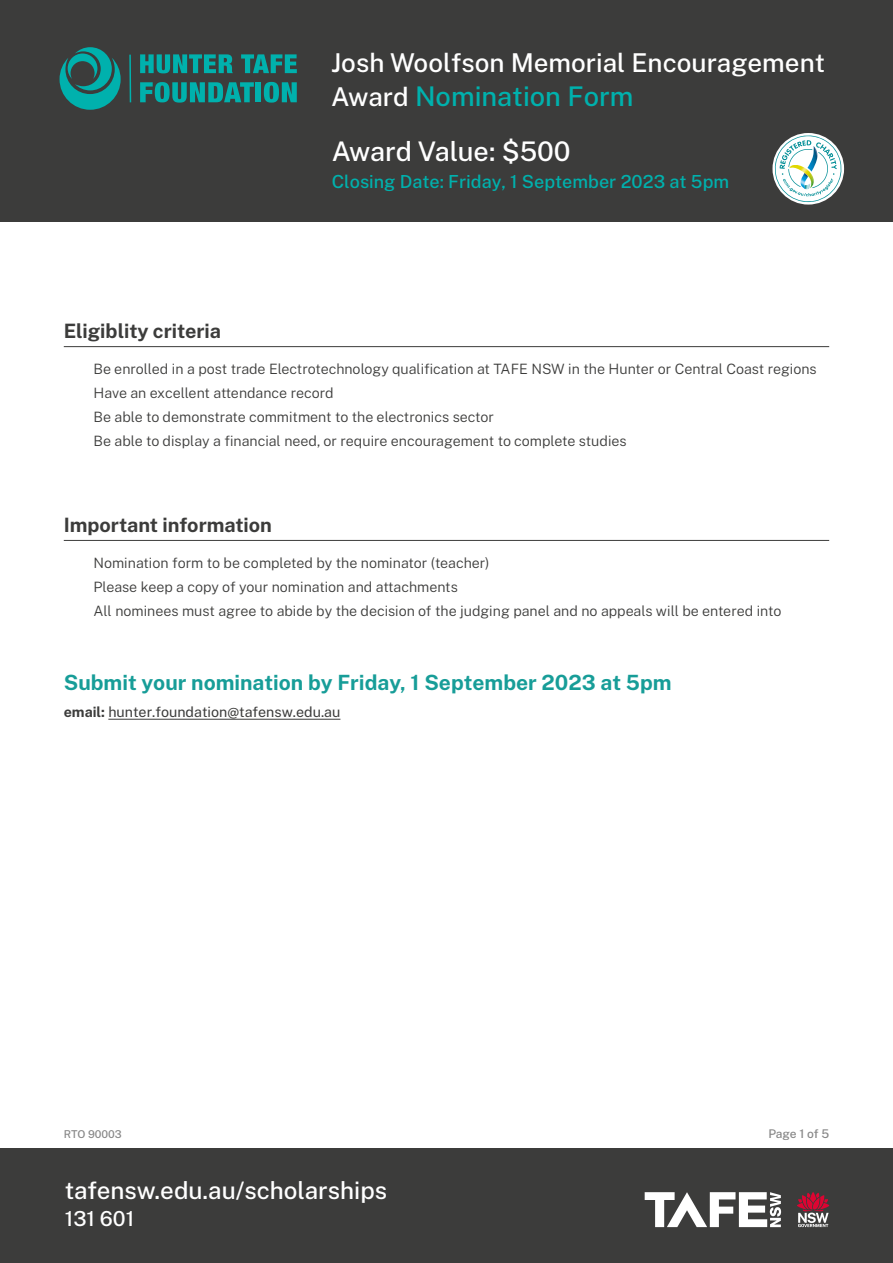
<style>
.page{position:relative;width:893px;height:1263px;background:#fff}
.page>*{position:absolute;margin:0;border:0;box-sizing:border-box;transform-origin:0 0}
.t1{font:500 27.15px "Public Sans";color:#00b1ad}
.t2{font:500 27px "Public Sans";letter-spacing:-.005em;color:#fff}
.t3{font:500 25.95px "Public Sans";color:#fff}
.t4{font:500 24.15px "Public Sans";color:#fff}
.t5{font:700 21px "Public Sans";color:#179d98}
.t6{font:500 20.7px "Public Sans";color:#fff}
.t7{font:700 19.8px "Public Sans";color:#3c3c3b}
.t8{font:500 18px "Public Sans";color:#00b1ad}
.body_2{font:300 14.25px "Public Sans";color:#3c3c3b}
.t9{font:14.25px "Public Sans";color:#3c3c3b}
.t10{font:500 12px "Public Sans";letter-spacing:-.015em;color:#878787}
.t11{font:500 10.8px "Public Sans";letter-spacing:-.005em;color:#878787}
.s1{font-size:25.95px;color:#fff}
.s2{font-weight:700}
</style>
<div class="page">
<div style="left:0;top:1148px;width:893px;height:115px;background:#3c3c3b"></div>
<div style="left:0;top:0;width:893px;height:221px;background:#3c3c3b"></div>
<svg style="left:140px;top:54px;width:93px;height:19px"></svg>
<svg style="left:241px;top:54px;width:56px;height:19px"></svg>
<svg style="left:140px;top:82px;width:114px;height:21px"></svg>
<div style="left:256px;top:82px;width:5px;height:20px;background:#00b1ad"></div>
<svg style="left:264px;top:82px;width:33px;height:21px"></svg>
<svg style="left:60px;top:47px;width:61px;height:63px"></svg>
<hr style="left:129px;top:55px;width:2px;height:47px;background:#00b1ad">
<svg style="left:772px;top:133px;width:72px;height:72px"></svg>
<svg style="left:774px;top:135px;width:68px;height:67px;background:#bcd0ce"></svg>
<svg style="left:645px;top:1192px;width:136px;height:35px"></svg>
<svg style="left:797px;top:1192px;width:32px;height:35px"></svg>
<hr style="left:64px;top:346px;width:765px;height:1px;background:#3c3c3b">
<hr style="left:64px;top:540px;width:765px;height:1px;background:#3c3c3b">
<hr style="left:108px;top:719px;width:232px;height:1px;background:#3c3c3b">
<h3 class="t3" style="left:331px;top:43px;width:495px">Josh Woolfson Memorial Encouragement</h3>
<h1 class="t1" style="left:331px;top:76px;width:304px"><span class="s1">Award</span> Nomination Form</h1>
<h2 class="t2" style="left:332px;top:131px;width:240px">Award Value: $500</h2>
<p class="t8" style="left:332px;top:168px;width:399px">Closing Date: Friday, 1 September 2023 at 5pm</p>
<h1 class="t7" style="left:64px;top:316px;width:159px">Eligiblity criteria</h1>
<p class="body_2" style="left:94px;top:359px;width:725px">Be enrolled in a post trade Electrotechnology qualification at TAFE NSW in the Hunter or Central Coast regions</p>
<p class="body_2" style="left:94px;top:382px;width:242px">Have an excellent attendance record</p>
<p class="body_2" style="left:94px;top:406px;width:402px">Be able to demonstrate commitment to the electronics sector</p>
<p class="body_2" style="left:94px;top:430px;width:534px">Be able to display a financial need, or require encouragement to complete studies</p>
<h1 class="t7" style="left:64px;top:509px;width:210px">Important information</h1>
<p class="body_2" style="left:94px;top:552px;width:397px">Nomination form to be completed by the nominator (teacher)</p>
<p class="body_2" style="left:94px;top:576px;width:366px">Please keep a copy of your nomination and attachments</p>
<p class="body_2" style="left:94px;top:600px;width:689px">All nominees must agree to abide by the decision of the judging panel and no appeals will be entered into</p>
<p class="t5" style="left:64px;top:666px;width:609px">Submit your nomination by Friday, 1 September 2023 at 5pm</p>
<p class="t9" style="left:64px;top:702px;width:278px"><span class="s2">email:</span> hunter.foundation@tafensw.edu.au</p>
<p class="t11" style="left:64px;top:1125px;width:59px">RTO 90003</p>
<p class="t10" style="left:768px;top:1124px;width:62px">Page 1 of 5</p>
<h3 class="t4" style="left:65px;top:1173px;width:324px">tafensw.edu.au/scholarships</h3>
<h3 class="t6" style="left:65px;top:1203px;width:71px">131 601</h3>
</div>
